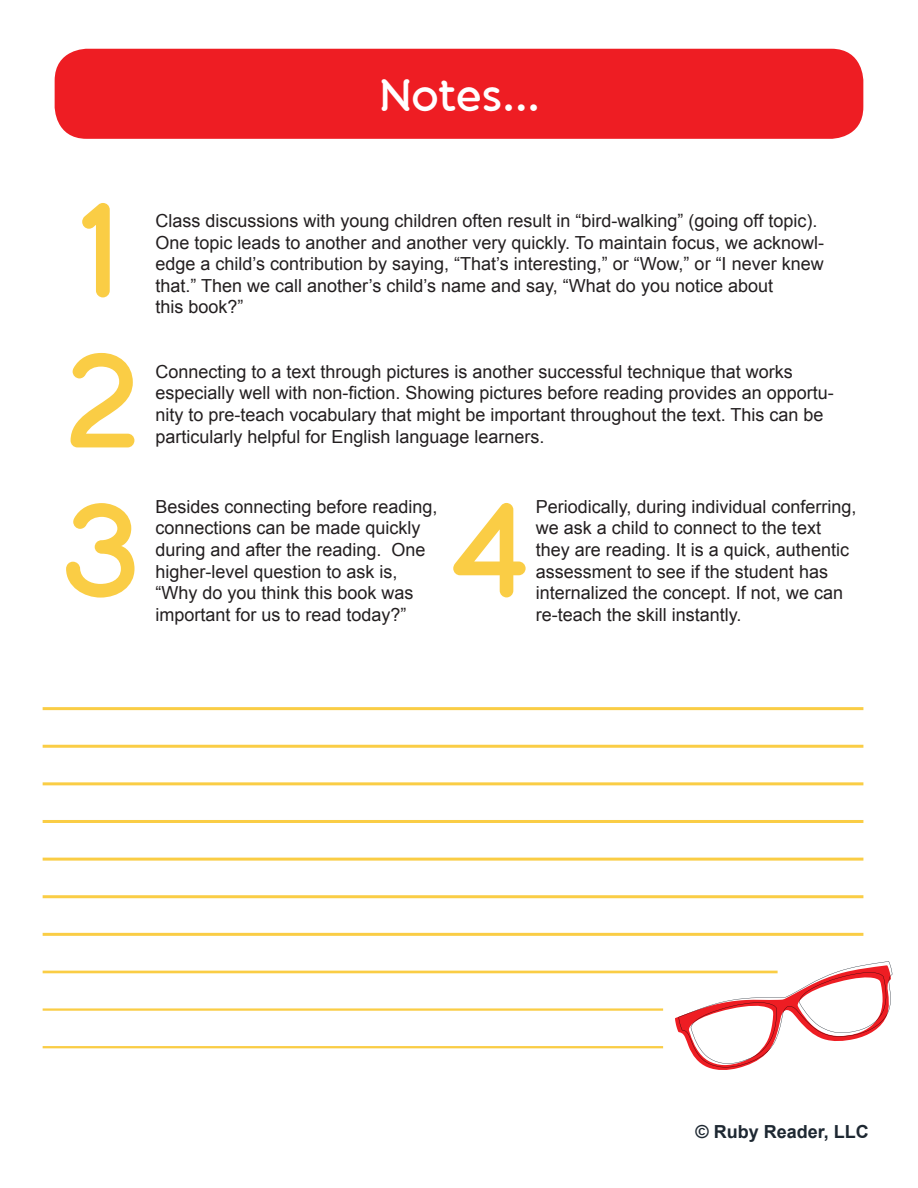
<style>
.page{position:relative;width:918px;height:1188px;background:#fff}
.page>*{position:absolute;margin:0;border:0;box-sizing:border-box;transform-origin:0 0}
.t1{font:600 135px "Banda";color:#facd45}
.t2{font:600 45.45px "Banda";letter-spacing:-.02em;color:#fff}
.t3{font:18px/21.6px "Arial";color:#231f20}
.t4{font:700 18px "Arial";color:#1e2832}
</style>
<div class="page">
<div style="left:55px;top:49px;width:808px;height:90px;background:#ee1d23;border-radius:32px"></div>
<hr style="left:43px;top:707px;width:820px;height:3px;background:#facd45">
<hr style="left:43px;top:858px;width:820px;height:3px;background:#facd45">
<hr style="left:43px;top:782px;width:820px;height:3px;background:#facd45">
<hr style="left:43px;top:933px;width:820px;height:3px;background:#facd45">
<hr style="left:43px;top:1008px;width:620px;height:3px;background:#facd45">
<hr style="left:43px;top:745px;width:820px;height:3px;background:#facd45">
<hr style="left:43px;top:895px;width:820px;height:3px;background:#facd45">
<hr style="left:43px;top:820px;width:820px;height:3px;background:#facd45">
<hr style="left:43px;top:971px;width:735px;height:2px;background:#facd45">
<hr style="left:43px;top:1046px;width:620px;height:2px;background:#facd45">
<svg style="left:675px;top:961px;width:217px;height:109px"></svg>
<p class="t2" style="left:378px;top:67px;width:164px">Notes...</p>
<p class="t1" style="left:81px;top:168px;width:42px">1</p>
<p class="t1" style="left:67px;top:318px;width:75px">2</p>
<p class="t1" style="left:61px;top:468px;width:82px">3</p>
<p class="t3" style="left:155px;top:210px;width:670px">Class discussions with young children often result in “bird-walking” (going off topic).<br>One topic leads to another and another very quickly. To maintain focus, we acknowl&shy;edge a child’s contribution by saying, “That’s interesting,” or “Wow,” or “I never knew that.” Then we call another’s child’s name and say, “What do you notice about</p>
<p class="t3" style="left:155px;top:297px;width:90px">this book?”</p>
<p class="t3" style="left:155px;top:361px;width:680px">Connecting to a text through pictures is another successful technique that works especially well with non-fiction. Showing pictures before reading provides an opportu&shy;nity to pre-teach vocabulary that might be important throughout the text. This can be</p>
<p class="t3" style="left:155px;top:426px;width:391px">particularly helpful for English language learners.</p>
<p class="t3" style="left:155px;top:496px;width:284px">Besides connecting before reading, connections can be made quickly during and after the reading. One higher-level question to ask is, “Why do you think this book was</p>
<p class="t3" style="left:155px;top:604px;width:253px">important for us to read today?”</p>
<p class="t1" style="left:449px;top:468px;width:82px">4</p>
<p class="t3" style="left:536px;top:496px;width:322px">Periodically, during individual conferring, we ask a child to connect to the text they are reading. It is a quick, authentic assessment to see if the student has internalized the concept. If not, we can re-teach the skill instantly.</p>
<p class="t4" style="left:696px;top:1120px;width:175px">© Ruby Reader, LLC</p>
</div>
